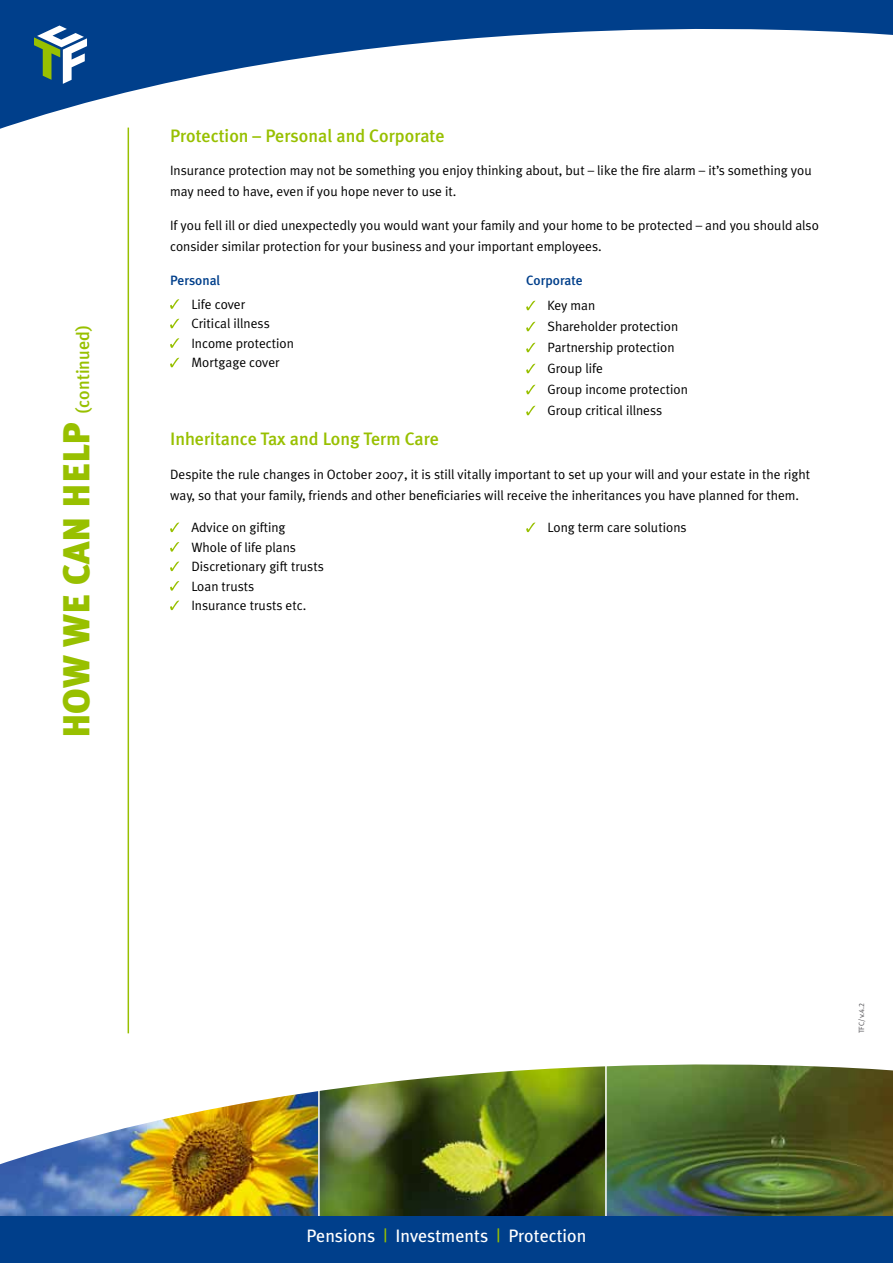
<style>
.page{position:relative;width:893px;height:1263px;background:#fff}
.page>*{position:absolute;margin:0;border:0;box-sizing:border-box;transform-origin:0 0}
.t1{font:900 37.5px "Meta Plus";color:#98c000}
.t2{font:500 18px "Meta Plus";color:#98c000}
.t3{font:18px "Meta Plus";color:#fff}
.t4{font:13.5px/21px "Meta Plus Normal";color:#000}
.t5{font:500 13.5px "Meta Plus";color:#003f8b}
.t6{font:7.5px "Meta Plus Normal Caps";color:#504f53}
.s1{color:#98c000}
</style>
<div class="page">
<img style="left:0;top:1168px;width:318px;height:48px">
<img style="left:320px;top:1168px;width:573px;height:48px">
<img style="left:0;top:1020px;width:893px;height:148px">
<hr style="left:318px;top:1070px;width:2px;height:193px;background:#fff">
<hr style="left:605px;top:1055px;width:2px;height:208px;background:#fff">
<svg style="left:0;top:0;width:893px;height:133px"></svg>
<svg style="left:34px;top:26px;width:53px;height:58px"></svg>
<div style="left:0;top:1216px;width:893px;height:47px;background:#003f8b"></div>
<hr style="left:128px;top:128px;width:1px;height:905px;background:#98c000">
<svg style="left:170px;top:299px;width:9px;height:10px"></svg>
<svg style="left:170px;top:319px;width:9px;height:9px"></svg>
<svg style="left:170px;top:338px;width:9px;height:10px"></svg>
<svg style="left:170px;top:358px;width:9px;height:9px"></svg>
<svg style="left:170px;top:522px;width:9px;height:10px"></svg>
<svg style="left:170px;top:542px;width:9px;height:10px"></svg>
<svg style="left:170px;top:561px;width:9px;height:10px"></svg>
<svg style="left:170px;top:581px;width:9px;height:10px"></svg>
<svg style="left:170px;top:600px;width:9px;height:10px"></svg>
<svg style="left:526px;top:522px;width:9px;height:10px"></svg>
<svg style="left:526px;top:301px;width:9px;height:9px"></svg>
<svg style="left:526px;top:322px;width:9px;height:9px"></svg>
<svg style="left:526px;top:343px;width:9px;height:9px"></svg>
<svg style="left:526px;top:364px;width:9px;height:9px"></svg>
<svg style="left:526px;top:385px;width:9px;height:9px"></svg>
<svg style="left:526px;top:406px;width:9px;height:9px"></svg>
<h2 class="t2" style="left:73px;top:414px;width:90px;rotate:-90deg">(continued)</h2>
<h1 class="t1" style="left:54px;top:738px;width:317px;rotate:-90deg">HOW WE CAN HELP</h1>
<h2 class="t2" style="left:170px;top:125px;width:276px">Protection – Personal and Corporate</h2>
<p class="t4" style="left:170px;top:160px;width:643px">Insurance protection may not be something you enjoy thinking about, but – like the fire alarm – it’s something you may need to have, even if you hope never to use it.</p>
<p class="t4" style="left:170px;top:215px;width:650px">If you fell ill or died unexpectedly you would want your family and your home to be protected – and you should also consider similar protection for your business and your important employees.</p>
<p class="t5" style="left:170px;top:272px;width:52px">Personal</p>
<p class="t4" style="left:191px;top:294px;width:104px;line-height:19.5px">Life cover<br>Critical illness<br>Income protection<br>Mortgage cover</p>
<p class="t5" style="left:526px;top:272px;width:58px">Corporate</p>
<p class="t4" style="left:547px;top:295px;width:142px">Key man<br>Shareholder protection<br>Partnership protection<br>Group life<br>Group income protection<br>Group critical illness</p>
<h2 class="t2" style="left:170px;top:428px;width:270px">Inheritance Tax and Long Term Care</h2>
<p class="t4" style="left:170px;top:463px;width:642px">Despite the rule changes in October 2007, it is still vitally important to set up your will and your estate in the right way, so that your family, friends and other beneficiaries will receive the inheritances you have planned for them.</p>
<p class="t4" style="left:191px;top:517px;width:134px;line-height:19.5px">Advice on gifting<br>Whole of life plans<br>Discretionary gift trusts<br>Loan trusts<br>Insurance trusts etc.</p>
<p class="t4" style="left:547px;top:517px;width:141px">Long term care solutions</p>
<h2 class="t3" style="left:307px;top:1225px;width:281px">Pensions <span class="s1">|</span> Investments <span class="s1">|</span> Protection</h2>
<p class="t6" style="left:857px;top:1033px;width:32px;rotate:-90deg">TFC/v.4.2</p>
</div>
